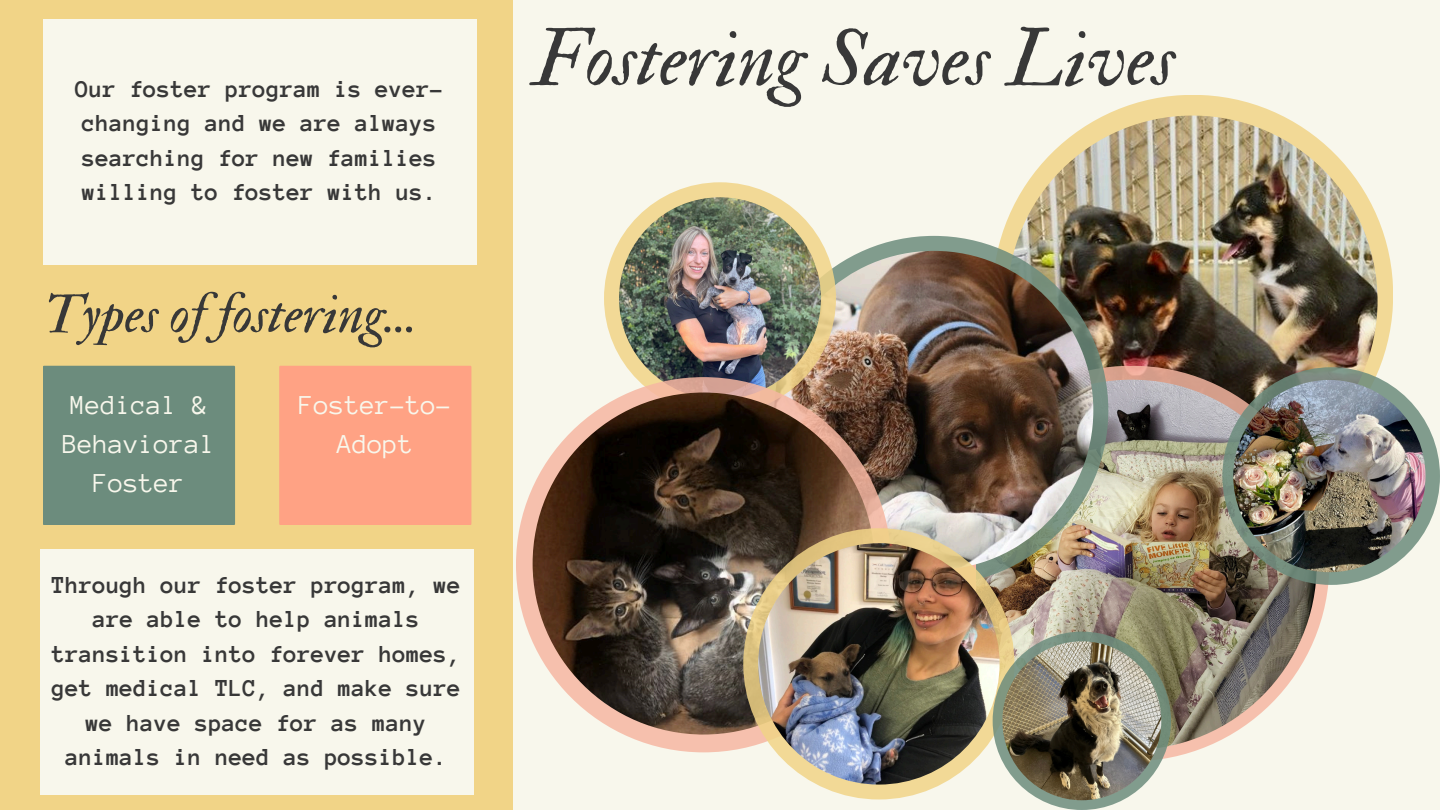
<style>
.page{position:relative;width:1440px;height:810px;background:#f8f7ec}
.page>*{position:absolute;margin:0;border:0;box-sizing:border-box;transform-origin:0 0}
.t1{font:80px "IM FELL Double Pica Italic";color:#383838}
.t2{font:55.5px "IM FELL Double Pica Italic";color:#383838}
.t3{font:28px/39px "Anonymous Pro";color:#f8f7ec;text-align:center}
.t4{font:700 25px/34.5px "Anonymous Pro";color:#383838}
</style>
<div class="page">
<div style="left:0;top:0;width:513px;height:810px;background:#f1d487"></div>
<div style="left:993px;top:95px;width:400px;height:400px;background:#f2d996;border-radius:50%"></div>
<img style="left:1007px;top:116px;width:371px;height:370px;border-radius:50%">
<svg style="left:934px;top:366px;width:395px;height:395px;background:#e9b29f"></svg>
<img style="left:947px;top:380px;width:370px;height:370px;border-radius:50%">
<svg style="left:759px;top:236px;width:349px;height:349px;background:#789080"></svg>
<div style="left:43px;top:366px;width:192px;height:159px;background:#6c8c7d"></div>
<img style="left:774px;top:251px;width:319px;height:319px;border-radius:50%">
<svg style="left:604px;top:182px;width:232px;height:232px;background:#eed593"></svg>
<img style="left:619px;top:197px;width:202px;height:202px;border-radius:50%">
<svg style="left:516px;top:377px;width:375px;height:375px;background:#ecb7a4"></svg>
<img style="left:533px;top:393px;width:342px;height:342px;border-radius:50%">
<svg style="left:743px;top:528px;width:272px;height:272px;background:#e6cc8a"></svg>
<svg style="left:993px;top:632px;width:178px;height:178px;background:#7b9584"></svg>
<svg style="left:1222px;top:367px;width:218px;height:218px;background:#7b9385"></svg>
<img style="left:758px;top:543px;width:242px;height:242px;border-radius:50%">
<img style="left:1002px;top:641px;width:159px;height:159px;border-radius:50%">
<img style="left:1233px;top:380px;width:193px;height:192px;border-radius:50%">
<div style="left:43px;top:19px;width:433px;height:246px;background:#f8f7ec"></div>
<div style="left:40px;top:550px;width:433px;height:245px;background:#f8f7ec"></div>
<div style="left:279px;top:366px;width:192px;height:159px;background:#ffa284"></div>
<p class="t4" style="left:75px;top:71px;width:370px">Our foster program is ever&shy;changing and we are always searching for new families willing to foster with us.</p>
<h5 class="t2" style="left:43px;top:280px;width:376px">Types of fostering...</h5>
<h3 class="t3" style="left:63px;top:386px;width:154px">Medical &amp;<br>Behavioral<br>Foster</h3>
<p class="t3" style="left:299px;top:386px;width:154px">Foster-to-<br>Adopt</p>
<h5 class="t4" style="left:52px;top:567px;width:411px;text-align:center">Through our foster program, we are able to help animals transition into forever homes, get medical TLC, and make sure we have space for as many animals in need as possible.</h5>
<h5 class="t1" style="left:533px;top:10px;width:644px">Fostering Saves Lives</h5>
</div>
